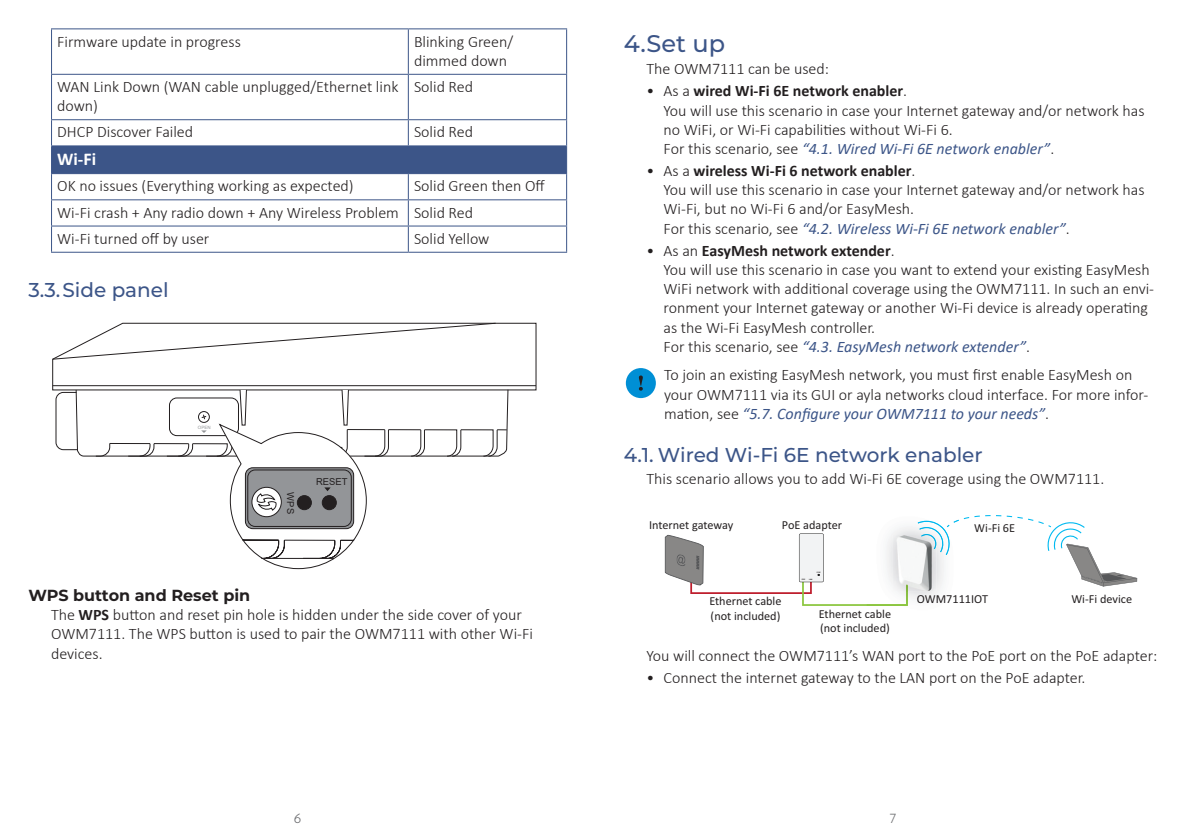
<style>
.page{position:relative;width:1191px;height:840px;background:#fff}
.page>*{position:absolute;margin:0;border:0;box-sizing:border-box;transform-origin:0 0}
.t1{font:500 24px "Montserrat";color:#3c5588}
.t2{font:500 20px "Montserrat";color:#3c5588}
.t3{font:700 18px "Calibri";color:#fff}
.t4{font:300 16px/19.2px "Calibri";color:#231f20}
.t5{font:700 16px "Montserrat";color:#231f20}
.t6{font:300 16px "Verlag";color:#6c6d70}
.t7{font:12.2px/14.6px "Calibri";color:#231f20}
.t8{font:9.4px "Arial";color:#231f20}
.t9{font:4.4px "Arial";color:#939598}
.s1{font-weight:700}
.s2{font-weight:400;font-style:italic;color:#3c5588}
.s3{color:#201c1e}
.s4{color:#221e20}
</style>
<div class="page">
<hr style="left:51px;top:28px;width:357px;height:1px;background:#3c5588">
<hr style="left:51px;top:29px;width:1px;height:45px;background:#3c5588">
<hr style="left:408px;top:28px;width:159px;height:1px;background:#3c5588">
<hr style="left:408px;top:29px;width:1px;height:45px;background:#3c5588">
<hr style="left:566px;top:29px;width:1px;height:45px;background:#3c5588">
<hr style="left:51px;top:74px;width:357px;height:1px;background:#3c5588">
<hr style="left:51px;top:75px;width:1px;height:44px;background:#3c5588">
<hr style="left:408px;top:74px;width:159px;height:1px;background:#3c5588">
<hr style="left:408px;top:75px;width:1px;height:44px;background:#3c5588">
<hr style="left:566px;top:75px;width:1px;height:44px;background:#3c5588">
<hr style="left:51px;top:119px;width:357px;height:1px;background:#3c5588">
<hr style="left:408px;top:119px;width:159px;height:1px;background:#3c5588">
<svg style="left:51px;top:120px;width:516px;height:131px"></svg>
<hr style="left:51px;top:251px;width:357px;height:1px;background:#3c5588">
<hr style="left:408px;top:251px;width:159px;height:1px;background:#3c5588">
<svg style="left:52px;top:322px;width:485px;height:247px"></svg>
<div style="left:297px;top:495px;width:15px;height:15px;background:#231f20;border:1px solid #231f20;border-radius:50%"></div>
<hr style="left:263px;top:557px;width:71px;height:1px;background:#231f20">
<div style="left:626px;top:368px;width:30px;height:30px;background:#008fd5;border-radius:50%"></div>
<svg style="left:639px;top:375px;width:4px;height:15px"></svg>
<img style="left:866px;top:526px;width:75px;height:80px">
<img style="left:917px;top:595px;width:24px;height:8px">
<svg style="left:917px;top:515px;width:220px;height:71px"></svg>
<img style="left:908px;top:534px;width:28px;height:56px">
<img style="left:921px;top:534px;width:15px;height:15px">
<svg style="left:665px;top:533px;width:243px;height:72px"></svg>
<p class="t4" style="left:57px;top:31px;width:185px">Firmware update in progress</p>
<p class="t4" style="left:414px;top:31px;width:101px">Blinking Green/ dimmed down</p>
<p class="t4" style="left:57px;top:77px;width:343px">WAN Link Down (WAN cable unplugged/Ethernet link down)</p>
<p class="t4" style="left:414px;top:77px;width:61px">Solid Red</p>
<p class="t4" style="left:57px;top:122px;width:137px">DHCP Discover Failed</p>
<p class="t4" style="left:414px;top:122px;width:61px">Solid Red</p>
<p class="t3" style="left:57px;top:146px;width:40px">Wi-Fi</p>
<p class="t4" style="left:57px;top:176px;width:298px">OK no issues (Everything working as expected)</p>
<p class="t4" style="left:57px;top:173px;width:489px;line-height:26.2px;text-indent:357px">Solid Green then Off<br>Wi-Fi crash + Any radio down + Any Wireless Problem Solid Red<br>Wi-Fi turned off by user</p>
<p class="t4" style="left:414px;top:228px;width:77px">Solid Yellow</p>
<p class="t2" style="left:28px;top:276px;width:142px">3.3.Side panel</p>
<p class="t9" style="left:198px;top:424px;width:14px">OPEN</p>
<p class="t8" style="left:297px;top:492px;width:23px;rotate:90deg">WPS</p>
<p class="t8" style="left:316px;top:475px;width:33px">RESET</p>
<p class="t5" style="left:28px;top:583px;width:223px">WPS button and Reset pin</p>
<p class="t4" style="left:51px;top:604px;width:483px">The <span class="s1">WPS</span> button and reset pin hole is hidden under the side cover of your<br>OWM7111. The WPS button is used to pair the OWM7111 with other Wi-Fi devices.</p>
<h1 class="t1" style="left:624px;top:26px;width:103px">4.Set up</h1>
<p class="t4" style="left:646px;top:59px;width:184px">The OWM7111 can be used:</p>
<p class="t4" style="left:663px;top:81px;width:482px;text-indent:-17px">• As a <span class="s1">wired Wi-Fi 6E network enabler</span>.<br>You will use this scenario in case your Internet gateway and/or network has no WiFi, or Wi-Fi capabilities without Wi-Fi 6.<br>For this scenario, see <span class="s2">“4.1. Wired Wi‑Fi 6E network enabler”</span>.</p>
<p class="t4" style="left:663px;top:161px;width:482px;text-indent:-17px">• As a <span class="s1">wireless Wi-Fi 6 network enabler</span>.<br>You will use this scenario in case your Internet gateway and/or network has Wi-Fi, but no Wi-Fi 6 and/or EasyMesh.<br>For this scenario, see <span class="s2">“4.2. Wireless Wi‑Fi 6E network enabler”</span>.</p>
<p class="t4" style="left:663px;top:240px;width:492px;text-indent:-17px">• As an <span class="s1">EasyMesh network extender</span>.<br>You will use this scenario in case you want to extend your existing EasyMesh WiFi network with additional coverage using the OWM7111. In such an envi&shy;ronment your Internet gateway or another Wi-Fi device is already operating as the Wi-Fi EasyMesh controller.<br>For this scenario, see <span class="s2">“4.3. EasyMesh network extender”</span>.</p>
<p class="t4" style="left:664px;top:365px;width:486px">To join an existing EasyMesh network, you must first enable EasyMesh on your OWM7111 via its GUI or ayla networks cloud interface. For more infor&shy;mation, see <span class="s2">“5.7. Configure your OWM7111 to your needs”</span>.</p>
<p class="t2" style="left:624px;top:440px;width:360px">4.1. Wired Wi‑Fi 6E network enabler</p>
<p class="t4" style="left:646px;top:469px;width:459px">This scenario allows you to add Wi-Fi 6E coverage using the OWM7111.</p>
<p class="t7" style="left:649px;top:516px;width:86px">Internet gateway</p>
<p class="t7" style="left:782px;top:516px;width:62px">PoE adapter</p>
<p class="t7" style="left:974px;top:519px;width:42px">Wi-Fi 6E</p>
<p class="t7" style="left:709px;top:593px;width:74px">Ethernet cable (not included)</p>
<p class="t7" style="left:818px;top:605px;width:74px">Ethernet cable (not included)</p>
<p class="t7" style="left:917px;top:591px;width:72px"><span class="s3">OWM</span><span class="s4">711</span>1IOT</p>
<p class="t7" style="left:1071px;top:591px;width:62px">Wi-Fi device</p>
<p class="t4" style="left:646px;top:645px;width:512px">You will connect the OWM7111’s WAN port to the PoE port on the PoE adapter:</p>
<p class="t4" style="left:646px;top:667px;width:440px">• Connect the internet gateway to the LAN port on the PoE adapter.</p>
<p class="t6" style="left:294px;top:805px;width:9px">6</p>
<p class="t6" style="left:890px;top:805px;width:8px">7</p>
</div>
